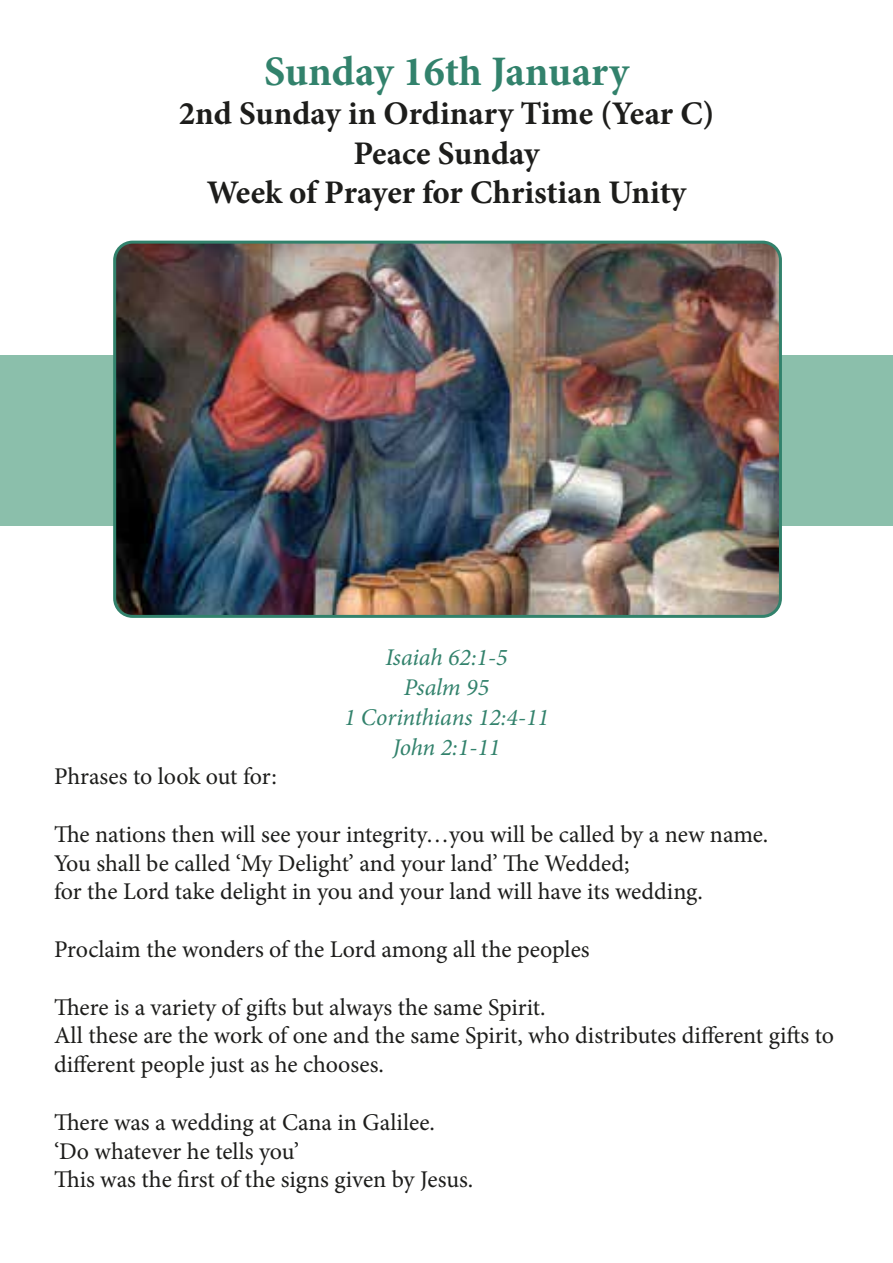
<style>
.page{position:relative;width:893px;height:1263px;background:#fff}
.page>*{position:absolute;margin:0;border:0;box-sizing:border-box;transform-origin:0 0}
.t1{font:700 42px "Minion Pro";color:#32826c}
.t2{font:700 33px/39.6px "Minion Pro";color:#1d1d1b;text-align:center}
.t3{font:24px/28.8px "Minion Pro";letter-spacing:-.005em;color:#1d1d1b}
.t4{font:italic 24px/30px "Minion Pro";letter-spacing:-.01em;color:#32826c;text-align:center}
</style>
<div class="page">
<div style="left:0;top:355px;width:893px;height:170px;background:#8bbfab"></div>
<img style="left:117px;top:242px;width:661px;height:372px">
<div style="left:113px;top:241px;width:669px;height:377px;border:3px solid #32826c;border-radius:18px"></div>
<h1 class="t1" style="left:264px;top:42px;width:366px">Sunday 16th January</h1>
<h2 class="t2" style="left:179px;top:93px;width:537px">2nd Sunday in Ordinary Time (Year C)<br>Peace Sunday<br>Week of Prayer for Christian Unity</h2>
<p class="t3" style="left:54px;top:762px;width:224px">Phrases to look out for:</p>
<p class="t4" style="left:344px;top:643px;width:206px">Isaiah 62:1-5<br>Psalm 95<br>1 Corinthians 12:4-11<br>John 2:1-11</p>
<p class="t3" style="left:54px;top:820px;width:716px">The nations then will see your integrity…you will be called by a new name.<br>You shall be called ‘My Delight’ and your land’ The Wedded;<br>for the Lord take delight in you and your land will have its wedding.</p>
<p class="t3" style="left:54px;top:935px;width:537px">Proclaim the wonders of the Lord among all the peoples</p>
<p class="t3" style="left:54px;top:993px;width:782px">There is a variety of gifts but always the same Spirit.<br>All these are the work of one and the same Spirit, who distributes different gifts to different people just as he chooses.</p>
<p class="t3" style="left:54px;top:1108px;width:421px">There was a wedding at Cana in Galilee. ‘Do whatever he tells you’<br>This was the first of the signs given by Jesus.</p>
</div>
